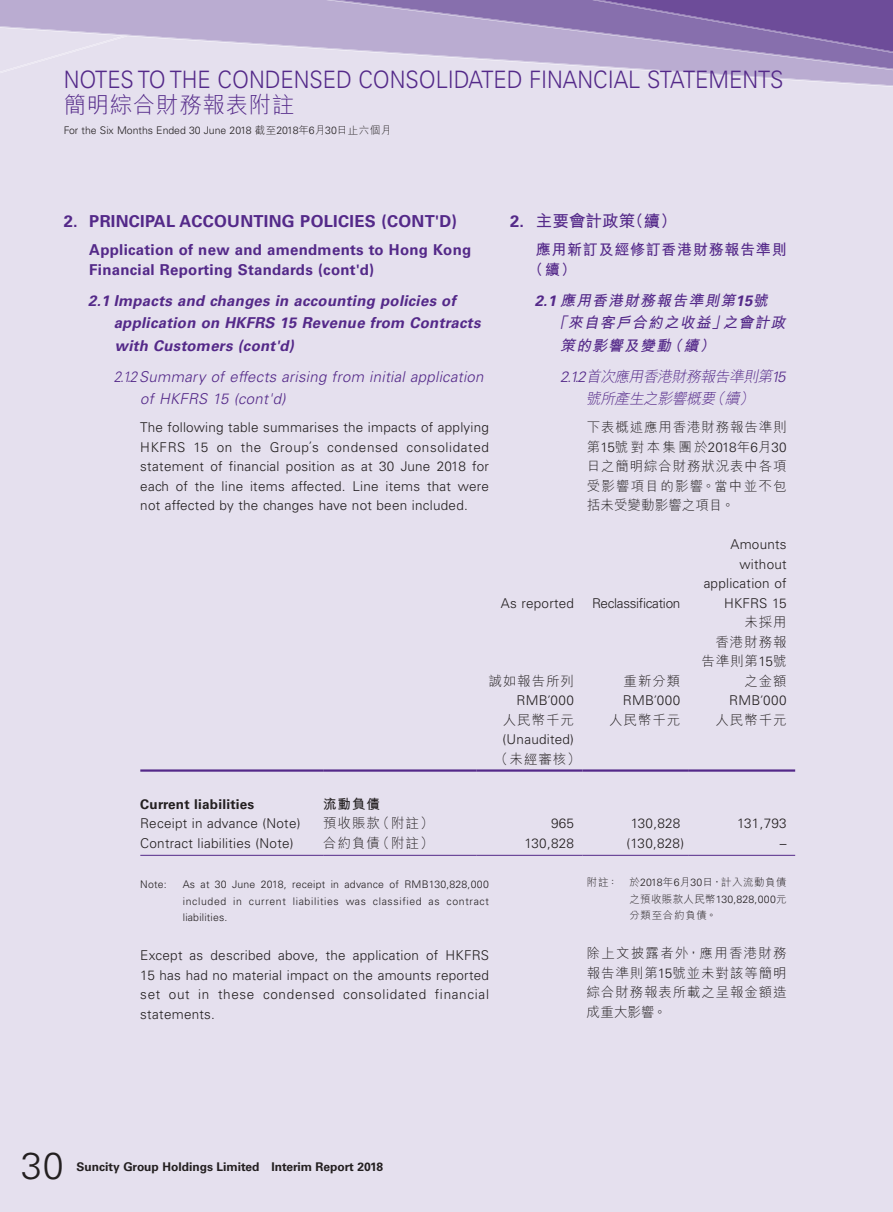
<style>
.page{position:relative;width:893px;height:1212px;background:#e5e0ee}
.page>*{position:absolute;margin:0;border:0;box-sizing:border-box;transform-origin:0 0}
.t1{font:300 37.5px "Univers LT Std";color:#231f20}
.t2{font:300 24px "Univers LT Std";color:#542989;scale:.91 1}
.t3{font:22.5px "M Hei HK Light E Ten B5 H";letter-spacing:.03em;color:#542989}
.t4{font:700 16.5px "Univers LT Std";letter-spacing:.02em;color:#542989}
.t5{font:16.5px "M Hei HK Bold E Ten B5 H";letter-spacing:.005em;color:#542989}
.t6{font:italic 700 15px/22.5px "Univers LT Std";color:#542989}
.t7{font:700 15px/19.5px "Univers LT Std";letter-spacing:.02em;color:#542989}
.t8{font:italic 300 15px/22.5px "Univers LT Std";color:#542989;scale:.9 1}
.t9{font:italic 15px "M Hei HK Bold E Ten B5 H";color:#542989}
.t10{font:italic 15px/22.5px "M Hei HK Light E Ten B5 H";color:#542989;text-align:center}
.t11{font:15px/19.5px "M Hei HK Bold E Ten B5 H";letter-spacing:.05em;color:#542989}
.t12{font:300 13.5px/19.5px "Univers LT Std";letter-spacing:.02em;color:#231f20;text-align:justify}
.t13{font:13.5px/19.5px "M Hei HK Light E Ten B5 H";letter-spacing:.07em;color:#231f20;text-align:justify}
.t14{font:700 13.5px "Univers LT Std";letter-spacing:.02em;color:#231f20}
.t15{font:300 13.5px "Univers LT Std";letter-spacing:-.02em;color:#231f20}
.t16{font:13.5px "M Hei HK Bold E Ten B5 H";color:#231f20}
.t17{font:700 12px "Univers LT Std";color:#231f20}
.t18{font:300 10.5px/16.5px "Univers LT Std";letter-spacing:.02em;color:#231f20;text-align:justify}
.t19{font:300 10.5px "Univers LT Std";color:#231f20}
.t20{font:10.5px "M Hei HK Light E Ten B5 H";letter-spacing:.045em;color:#231f20}
.t21{font:10.5px "M Hei HK Light E Ten B5 H";letter-spacing:.07em;color:#231f20}
.s1{font-family:"M Hei HK Light E Ten B5 H";font-weight:400}
.s2{font-family:"Lithos Pro"}
.s3{font-family:"Univers LT Std";font-weight:700}
.s4{font-family:"Univers LT Std";font-weight:300}
</style>
<div class="page">
<svg style="left:0;top:0;width:893px;height:87px"></svg>
<svg style="left:472px;top:0;width:421px;height:53px;background:#8b73af"></svg>
<hr style="left:140px;top:769px;width:183px;height:3px;background:#542989">
<hr style="left:323px;top:769px;width:153px;height:3px;background:#542989">
<hr style="left:476px;top:769px;width:107px;height:3px;background:#542989">
<hr style="left:583px;top:769px;width:106px;height:3px;background:#542989">
<hr style="left:689px;top:769px;width:106px;height:3px;background:#542989">
<hr style="left:140px;top:855px;width:183px;height:1px;background:#542989">
<hr style="left:323px;top:855px;width:153px;height:1px;background:#542989">
<hr style="left:476px;top:855px;width:107px;height:1px;background:#542989">
<hr style="left:583px;top:855px;width:106px;height:1px;background:#542989">
<hr style="left:689px;top:855px;width:106px;height:1px;background:#542989">
<h2 class="t2" style="left:64px;top:70px;width:792px">NOTES TO THE CONDENSED CONSOLIDATED FINANCIAL STATEMENTS</h2>
<h3 class="t3" style="left:64px;top:97px;width:232px">簡明綜合財務報表附註</h3>
<p class="t19" style="left:64px;top:126px;width:329px">For the Six Months Ended 30 June 2018 <span class="s1">截至</span>2018<span class="s1">年</span>6<span class="s1">月</span>30<span class="s1">日止六個月</span></p>
<p class="t4" style="left:64px;top:215px;width:395px">2. PRINCIPAL ACCOUNTING POLICIES (CONT'D)</p>
<p class="t7" style="left:89px;top:241px;width:383px">Application of new and amendments to Hong Kong<br>Financial Reporting Standards (cont'd)</p>
<p class="t6" style="left:114px;top:290px;width:371px;text-indent:-26px">2.1 Impacts and changes in accounting policies of application on HKFRS 15 Revenue from Contracts with Customers (cont'd)</p>
<p class="t8" style="left:140px;top:366px;width:386px;text-indent:-27px">2.1.2Summary of effects arising from initial application of HKFRS 15 (cont'd)</p>
<p class="t12" style="left:140px;top:419px;width:350px">The following table summarises the impacts of applying HKFRS 15 on the Group<span class="s2">’</span>s condensed consolidated statement of financial position as at 30 June 2018 for each of the line items affected. Line items that were not affected by the changes have not been included.</p>
<p class="t5" style="left:510px;top:215px;width:168px"><span class="s3">2.</span> 主要會計政策（續）</p>
<p class="t11" style="left:528px;top:242px;width:260px;text-indent:8px">應用新訂及經修訂香港財務報告準則（續）</p>
<p class="t9" style="left:535px;top:295px;width:237px"><span class="s3">2.1</span> 應用香港財務報告準則第<span class="s3">15</span>號</p>
<p class="t9" style="left:553px;top:317px;width:237px">「來自客戶合約之收益」之會計政</p>
<p class="t9" style="left:560px;top:340px;width:159px">策的影響及變動（續）</p>
<p class="t10" style="left:560px;top:367px;width:230px"><span class="s4">2.1.2</span>首次應用香港財務報告準則第<span class="s4">15</span>號所產生之影響概要（續）</p>
<p class="t13" style="left:587px;top:419px;width:201px">下表概述應用香港財務報告準則第<span class="s4">15</span>號對本集團於<span class="s4">2018</span>年<span class="s4">6</span>月<span class="s4">30</span>日之簡明綜合財務狀況表中各項受影響項目的影響。當中並不包括未受變動影響之項目。</p>
<p class="t12" style="left:704px;top:536px;width:85px;text-align:right">Amounts without application of</p>
<p class="t12" style="left:501px;top:594px;width:75px">As reported</p>
<p class="t15" style="left:592px;top:598px;width:90px">Reclassification</p>
<p class="t12" style="left:724px;top:594px;width:64px">HKFRS 15</p>
<p class="t13" style="left:488px;top:673px;width:87px">誠如報告所列</p>
<p class="t13" style="left:624px;top:673px;width:58px">重新分類</p>
<p class="t13" style="left:701px;top:614px;width:87px;text-align:right">未採用<br>香港財務報告準則第<span class="s4">15</span>號之金額</p>
<p class="t12" style="left:517px;top:692px;width:59px">RMB<span class="s2">’</span>000</p>
<p class="t12" style="left:623px;top:692px;width:59px">RMB<span class="s2">’</span>000</p>
<p class="t12" style="left:729px;top:692px;width:59px">RMB<span class="s2">’</span>000</p>
<p class="t13" style="left:503px;top:712px;width:73px">人民幣千元</p>
<p class="t13" style="left:609px;top:712px;width:73px">人民幣千元</p>
<p class="t13" style="left:715px;top:712px;width:73px">人民幣千元</p>
<p class="t12" style="left:503px;top:731px;width:73px">(Unaudited)</p>
<p class="t13" style="left:495px;top:751px;width:88px">（未經審核）</p>
<p class="t14" style="left:140px;top:799px;width:116px">Current liabilities</p>
<p class="t16" style="left:323px;top:799px;width:58px">流動負債</p>
<p class="t12" style="left:140px;top:815px;width:162px">Receipt in advance (Note)</p>
<p class="t13" style="left:323px;top:815px;width:112px">預收賬款（附註）</p>
<p class="t12" style="left:551px;top:815px;width:24px">965</p>
<p class="t12" style="left:631px;top:815px;width:51px">130,828</p>
<p class="t12" style="left:737px;top:815px;width:51px">131,793</p>
<p class="t12" style="left:140px;top:834px;width:155px">Contract liabilities (Note)</p>
<p class="t13" style="left:323px;top:835px;width:112px">合約負債（附註）</p>
<p class="t12" style="left:524px;top:834px;width:51px">130,828</p>
<p class="t12" style="left:627px;top:834px;width:59px">(130,828)</p>
<p class="t12" style="left:780px;top:834px;width:8px">–</p>
<p class="t18" style="left:140px;top:877px;width:28px">Note:</p>
<p class="t18" style="left:183px;top:877px;width:308px">As at 30 June 2018, receipt in advance of RMB130,828,000 included in current liabilities was classified as contract liabilities.</p>
<p class="t12" style="left:140px;top:947px;width:350px">Except as described above, the application of HKFRS 15 has had no material impact on the amounts reported set out in these condensed consolidated financial statements.</p>
<p class="t20" style="left:587px;top:878px;width:201px">附註： 於<span class="s4">2018</span>年<span class="s4">6</span>月<span class="s4">30</span>日，計入流動負債</p>
<p class="t18" style="left:629px;top:891px;width:159px"><span class="s1">之預收賬款人民幣</span>130,828,000<span class="s1">元</span></p>
<p class="t21" style="left:629px;top:911px;width:89px">分類至合約負債。</p>
<p class="t13" style="left:587px;top:945px;width:201px">除上文披露者外，應用香港財務報告準則第<span class="s4">15</span>號並未對該等簡明綜合財務報表所載之呈報金額造成重大影響。</p>
<h1 class="t1" style="left:21px;top:1151px;width:44px">30</h1>
<p class="t17" style="left:77px;top:1161px;width:308px">Suncity Group Holdings Limited Interim Report 2018</p>
</div>
